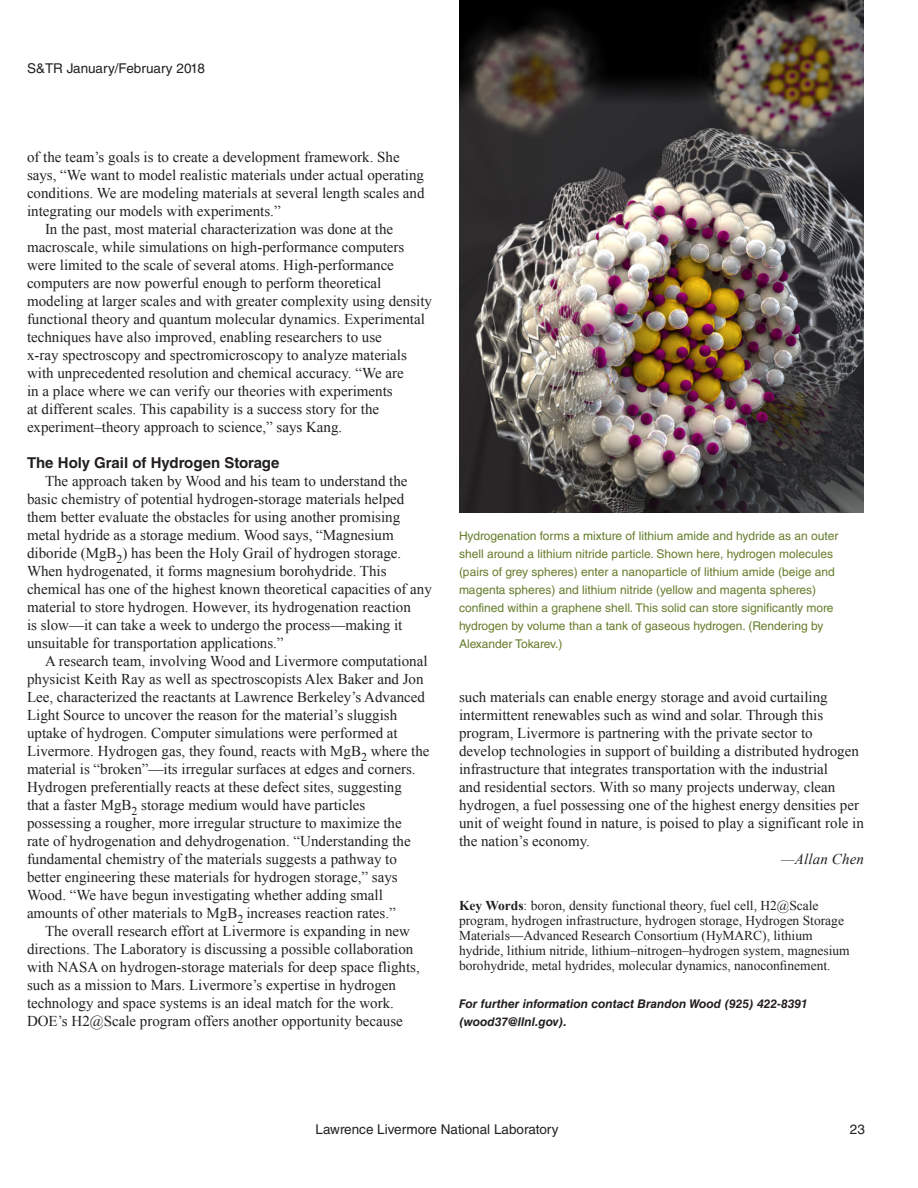
<style>
.page{position:relative;width:918px;height:1188px;background:#fff}
.page>*{position:absolute;margin:0;border:0;box-sizing:border-box;transform-origin:0 0}
.STR_general_text{font:15px/18px "Times New Roman";color:#231f20}
.STR_lev1_head{font:700 15px "Helvetica LT Std";color:#231f20}
.STR_article_writer{font:italic 15px "Times New Roman";letter-spacing:.01em;color:#231f20}
.STR_Key_Words{font:13.5px/15px "Times New Roman";color:#231f20}
.t1{font:13.5px "Helvetica LT Std";color:#231f20}
.STR_Captions{font:12px/18px "Helvetica LT Std";color:#657c2b}
.STR_further_info{font:italic 700 12px/18px "Helvetica LT Std";color:#231f20}
.s1{font-weight:700}
</style>
<div class="page">
<img style="left:459px;top:0;width:405px;height:513px">
<p class="t1" style="left:27px;top:60px;width:179px">S&amp;TR January/February 2018</p>
<p class="STR_general_text" style="left:27px;top:148px;width:399px">of the team’s goals is to create a development framework. She says, “We want to model realistic materials under actual operating conditions. We are modeling materials at several length scales and integrating our models with experiments.”</p>
<p class="STR_general_text" style="left:27px;top:220px;width:407px;text-indent:18px">In the past, most material characterization was done at the macroscale, while simulations on high-performance computers were limited to the scale of several atoms. High-performance computers are now powerful enough to perform theoretical modeling at larger scales and with greater complexity using density functional theory and quantum molecular dynamics. Experimental techniques have also improved, enabling researchers to use<br>x-ray spectroscopy and spectromicroscopy to analyze materials with unprecedented resolution and chemical accuracy. “We are<br>in a place where we can verify our theories with experiments<br>at different scales. This capability is a success story for the experiment–theory approach to science,” says Kang.</p>
<p class="STR_lev1_head" style="left:27px;top:454px;width:254px">The Holy Grail of Hydrogen Storage</p>
<p class="STR_general_text" style="left:27px;top:472px;width:406px;text-indent:18px">The approach taken by Wood and his team to understand the basic chemistry of potential hydrogen-storage materials helped them better evaluate the obstacles for using another promising metal hydride as a storage medium. Wood says, “Magnesium diboride (MgB<sub>2</sub>) has been the Holy Grail of hydrogen storage.<br>When hydrogenated, it forms magnesium borohydride. This chemical has one of the highest known theoretical capacities of any material to store hydrogen. However, its hydrogenation reaction<br>is slow—it can take a week to undergo the process—making it unsuitable for transportation applications.”</p>
<p class="STR_general_text" style="left:27px;top:652px;width:404px;text-indent:18px">A research team, involving Wood and Livermore computational physicist Keith Ray as well as spectroscopists Alex Baker and Jon Lee, characterized the reactants at Lawrence Berkeley’s Advanced Light Source to uncover the reason for the material’s sluggish uptake of hydrogen. Computer simulations were performed at Livermore. Hydrogen gas, they found, reacts with MgB<sub>2</sub> where the material is “broken”—its irregular surfaces at edges and corners.<br>Hydrogen preferentially reacts at these defect sites, suggesting<br>that a faster MgB<sub>2</sub> storage medium would have particles possessing a rougher, more irregular structure to maximize the<br>rate of hydrogenation and dehydrogenation. “Understanding the fundamental chemistry of the materials suggests a pathway to better engineering these materials for hydrogen storage,” says Wood. “We have begun investigating whether adding small amounts of other materials to MgB<sub>2</sub> increases reaction rates.”</p>
<p class="STR_general_text" style="left:27px;top:922px;width:394px;text-indent:18px">The overall research effort at Livermore is expanding in new directions. The Laboratory is discussing a possible collaboration with NASA on hydrogen-storage materials for deep space flights, such as a mission to Mars. Livermore’s expertise in hydrogen technology and space systems is an ideal match for the work.<br>DOE’s H2@Scale program offers another opportunity because</p>
<p class="STR_Captions" style="left:459px;top:527px;width:381px">Hydrogenation forms a mixture of lithium amide and hydride as an outer shell around a lithium nitride particle. Shown here, hydrogen molecules (pairs of grey spheres) enter a nanoparticle of lithium amide (beige and magenta spheres) and lithium nitride (yellow and magenta spheres) confined within a graphene shell. This solid can store significantly more hydrogen by volume than a tank of gaseous hydrogen. (Rendering by Alexander Tokarev.)</p>
<p class="STR_general_text" style="left:459px;top:688px;width:406px">such materials can enable energy storage and avoid curtailing intermittent renewables such as wind and solar. Through this program, Livermore is partnering with the private sector to<br>develop technologies in support of building a distributed hydrogen infrastructure that integrates transportation with the industrial<br>and residential sectors. With so many projects underway, clean hydrogen, a fuel possessing one of the highest energy densities per unit of weight found in nature, is poised to play a significant role in the nation’s economy.</p>
<p class="STR_article_writer" style="left:781px;top:849px;width:84px">—Allan Chen</p>
<p class="STR_Key_Words" style="left:459px;top:897px;width:392px"><span class="s1">Key Words</span>: boron, density functional theory, fuel cell, H2@Scale program, hydrogen infrastructure, hydrogen storage, Hydrogen Storage Materials—Advanced Research Consortium (HyMARC), lithium hydride, lithium nitride, lithium–nitrogen–hydrogen system, magnesium borohydride, metal hydrides, molecular dynamics, nanoconfinement.</p>
<p class="STR_further_info" style="left:459px;top:995px;width:350px">For further information contact Brandon Wood (925) 422-8391 (wood37@llnl.gov).</p>
<p class="t1" style="left:316px;top:1121px;width:245px">Lawrence Livermore National Laboratory</p>
<p class="t1" style="left:850px;top:1121px;width:17px">23</p>
</div>
